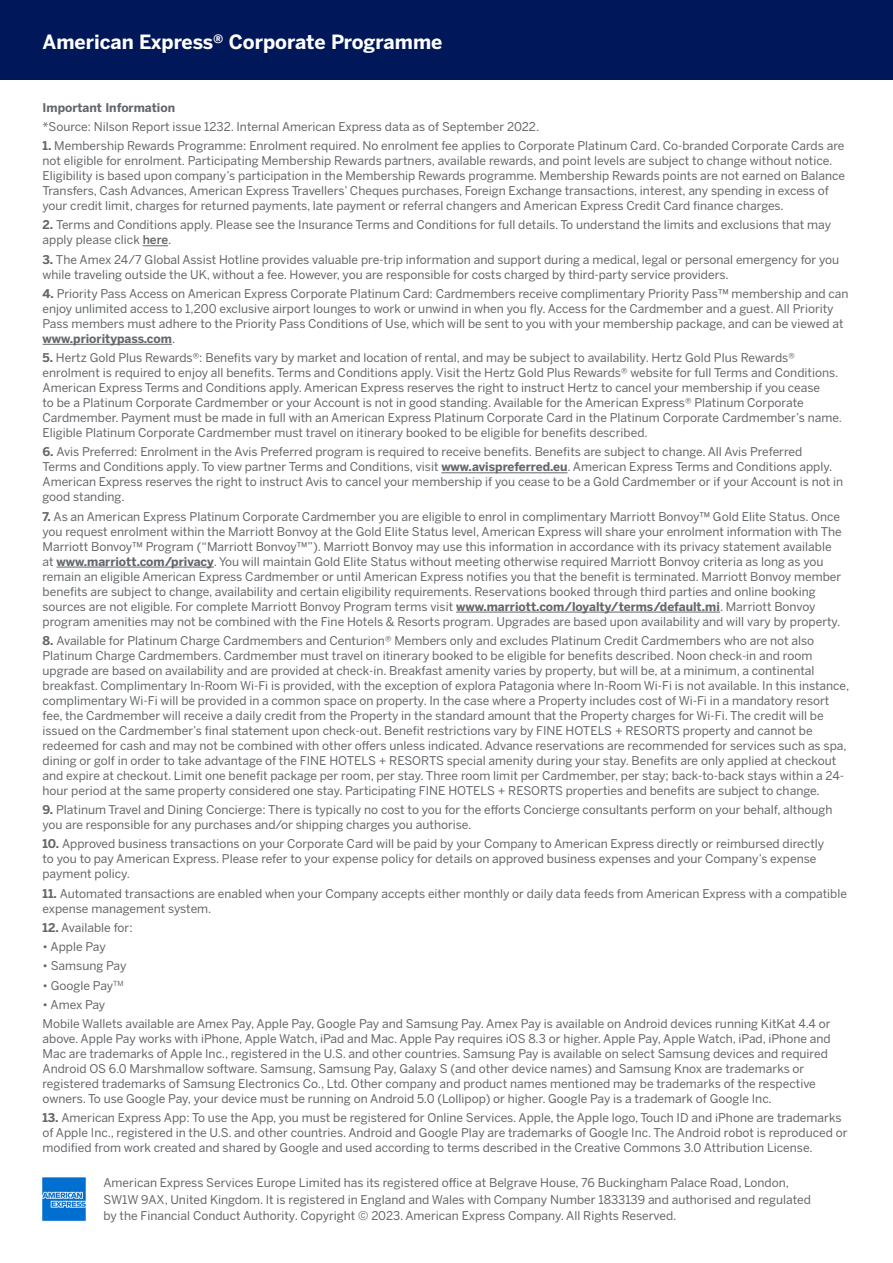
<style>
.page{position:relative;width:893px;height:1263px;background:#fff}
.page>*{position:absolute;margin:0;border:0;box-sizing:border-box;transform-origin:0 0}
.t1{font:700 19.5px "Benton Sans";color:#fff}
.t2{font:12px/15px "Benton Sans";color:#63666a}
.t3{font:700 12px "Benton Sans";color:#63666a}
.s1{font-weight:700}
.s2{font-weight:500}
</style>
<div class="page">
<svg style="left:143px;top:245px;width:25px;height:1px"></svg>
<hr style="left:43px;top:344px;width:129px;height:1px;background:#63666a">
<hr style="left:441px;top:473px;width:126px;height:1px;background:#63666a">
<hr style="left:56px;top:567px;width:158px;height:1px;background:#63666a">
<hr style="left:456px;top:612px;width:264px;height:1px;background:#63666a">
<div style="left:0;top:0;width:893px;height:79px;background:#00175a"></div>
<img style="left:42px;top:1177px;width:44px;height:44px">
<p class="t1" style="left:43px;top:30px;width:401px">American Express® Corporate Programme</p>
<p class="t3" style="left:43px;top:100px;width:134px">Important Information</p>
<p class="t2" style="left:43px;top:119px;width:498px">*Source: Nilson Report issue 1232. Internal American Express data as of September 2022.</p>
<p class="t2" style="left:43px;top:138px;width:804px"><span class="s1">1.</span> Membership Rewards Programme: Enrolment required. No enrolment fee applies to Corporate Platinum Card. Co-branded Corporate Cards are not eligible for enrolment. Participating Membership Rewards partners, available rewards, and point levels are subject to change without notice.<br>Eligibility is based upon company’s participation in the Membership Rewards programme. Membership Rewards points are not earned on Balance Transfers, Cash Advances, American Express Travellers’ Cheques purchases, Foreign Exchange transactions, interest, any spending in excess of your credit limit, charges for returned payments, late payment or referral changers and American Express Credit Card finance charges.</p>
<p class="t2" style="left:43px;top:217px;width:790px"><span class="s1">2.</span> Terms and Conditions apply. Please see the Insurance Terms and Conditions for full details. To understand the limits and exclusions that may apply please click <span class="s2">here</span>.</p>
<p class="t2" style="left:43px;top:252px;width:798px"><span class="s1">3.</span> The Amex 24/7 Global Assist Hotline provides valuable pre-trip information and support during a medical, legal or personal emergency for you while traveling outside the UK, without a fee. However, you are responsible for costs charged by third-party service providers.</p>
<p class="t2" style="left:43px;top:286px;width:807px"><span class="s1">4.</span> Priority Pass Access on American Express Corporate Platinum Card: Cardmembers receive complimentary Priority Pass™ membership and can enjoy unlimited access to 1,200 exclusive airport lounges to work or unwind in when you fly. Access for the Cardmember and a guest. All Priority Pass members must adhere to the Priority Pass Conditions of Use, which will be sent to you with your membership package, and can be viewed at <span class="s1">www.prioritypass.com</span>.</p>
<p class="t2" style="left:43px;top:350px;width:801px"><span class="s1">5.</span> Hertz Gold Plus Rewards®: Benefits vary by market and location of rental, and may be subject to availability. Hertz Gold Plus Rewards® enrolment is required to enjoy all benefits. Terms and Conditions apply. Visit the Hertz Gold Plus Rewards® website for full Terms and Conditions.<br>American Express Terms and Conditions apply. American Express reserves the right to instruct Hertz to cancel your membership if you cease<br>to be a Platinum Corporate Cardmember or your Account is not in good standing. Available for the American Express® Platinum Corporate Cardmember. Payment must be made in full with an American Express Platinum Corporate Card in the Platinum Corporate Cardmember’s name.<br>Eligible Platinum Corporate Cardmember must travel on itinerary booked to be eligible for benefits described.</p>
<p class="t2" style="left:43px;top:444px;width:802px"><span class="s1">6.</span> Avis Preferred: Enrolment in the Avis Preferred program is required to receive benefits. Benefits are subject to change. All Avis Preferred<br>Terms and Conditions apply. To view partner Terms and Conditions, visit <span class="s1">www.avispreferred.eu</span>. American Express Terms and Conditions apply.<br>American Express reserves the right to instruct Avis to cancel your membership if you cease to be a Gold Cardmember or if your Account is not in good standing.</p>
<p class="t2" style="left:43px;top:509px;width:801px"><span class="s1">7.</span> As an American Express Platinum Corporate Cardmember you are eligible to enrol in complimentary Marriott Bonvoy™ Gold Elite Status. Once you request enrolment within the Marriott Bonvoy at the Gold Elite Status level, American Express will share your enrolment information with The Marriott Bonvoy™ Program (“Marriott Bonvoy™”). Marriott Bonvoy may use this information in accordance with its privacy statement available at <span class="s1">www.marriott.com/privacy</span>. You will maintain Gold Elite Status without meeting otherwise required Marriott Bonvoy criteria as long as you remain an eligible American Express Cardmember or until American Express notifies you that the benefit is terminated. Marriott Bonvoy member benefits are subject to change, availability and certain eligibility requirements. Reservations booked through third parties and online booking sources are not eligible. For complete Marriott Bonvoy Program terms visit <span class="s1">www.marriott.com/loyalty/terms/default.mi</span>. Marriott Bonvoy program amenities may not be combined with the Fine Hotels &amp; Resorts program. Upgrades are based upon availability and will vary by property.</p>
<p class="t2" style="left:43px;top:633px;width:808px"><span class="s1">8.</span> Available for Platinum Charge Cardmembers and Centurion® Members only and excludes Platinum Credit Cardmembers who are not also Platinum Charge Cardmembers. Cardmember must travel on itinerary booked to be eligible for benefits described. Noon check-in and room upgrade are based on availability and are provided at check-in. Breakfast amenity varies by property, but will be, at a minimum, a continental breakfast. Complimentary In-Room Wi-Fi is provided, with the exception of explora Patagonia where In-Room Wi-Fi is not available. In this instance, complimentary Wi-Fi will be provided in a common space on property. In the case where a Property includes cost of Wi-Fi in a mandatory resort fee, the Cardmember will receive a daily credit from the Property in the standard amount that the Property charges for Wi-Fi. The credit will be issued on the Cardmember’s final statement upon check-out. Benefit restrictions vary by FINE HOTELS + RESORTS property and cannot be redeemed for cash and may not be combined with other offers unless indicated. Advance reservations are recommended for services such as spa, dining or golf in order to take advantage of the FINE HOTELS + RESORTS special amenity during your stay. Benefits are only applied at checkout and expire at checkout. Limit one benefit package per room, per stay. Three room limit per Cardmember, per stay; back-to-back stays within a 24- hour period at the same property considered one stay. Participating FINE HOTELS + RESORTS properties and benefits are subject to change.</p>
<p class="t2" style="left:43px;top:802px;width:791px"><span class="s1">9.</span> Platinum Travel and Dining Concierge: There is typically no cost to you for the efforts Concierge consultants perform on your behalf, although you are responsible for any purchases and/or shipping charges you authorise.</p>
<p class="t2" style="left:43px;top:836px;width:783px"><span class="s1">10.</span> Approved business transactions on your Corporate Card will be paid by your Company to American Express directly or reimbursed directly to you to pay American Express. Please refer to your expense policy for details on approved business expenses and your Company’s expense payment policy.</p>
<p class="t2" style="left:43px;top:886px;width:806px"><span class="s1">11.</span> Automated transactions are enabled when your Company accepts either monthly or daily data feeds from American Express with a compatible expense management system.</p>
<p class="t2" style="left:43px;top:920px;width:92px"><span class="s1">12.</span> Available for:</p>
<p class="t2" style="left:43px;top:939px;width:65px">• Apple Pay</p>
<p class="t2" style="left:43px;top:958px;width:86px">• Samsung Pay</p>
<p class="t2" style="left:43px;top:978px;width:83px">• Google Pay<sup>TM</sup></p>
<p class="t2" style="left:43px;top:997px;width:64px">• Amex Pay</p>
<p class="t2" style="left:43px;top:1016px;width:790px">Mobile Wallets available are Amex Pay, Apple Pay, Google Pay and Samsung Pay. Amex Pay is available on Android devices running KitKat 4.4 or above. Apple Pay works with iPhone, Apple Watch, iPad and Mac. Apple Pay requires iOS 8.3 or higher. Apple Pay, Apple Watch, iPad, iPhone and Mac are trademarks of Apple Inc., registered in the U.S. and other countries. Samsung Pay is available on select Samsung devices and required Android OS 6.0 Marshmallow software. Samsung, Samsung Pay, Galaxy S (and other device names) and Samsung Knox are trademarks or registered trademarks of Samsung Electronics Co., Ltd. Other company and product names mentioned may be trademarks of the respective owners. To use Google Pay, your device must be running on Android 5.0 (Lollipop) or higher. Google Pay is a trademark of Google Inc.</p>
<p class="t2" style="left:43px;top:1110px;width:806px"><span class="s1">13.</span> American Express App: To use the App, you must be registered for Online Services. Apple, the Apple logo, Touch ID and iPhone are trademarks of Apple Inc., registered in the U.S. and other countries. Android and Google Play are trademarks of Google Inc. The Android robot is reproduced or modified from work created and shared by Google and used according to terms described in the Creative Commons 3.0 Attribution License.</p>
<p class="t2" style="left:103px;top:1175px;width:709px;line-height:16.5px">American Express Services Europe Limited has its registered office at Belgrave House, 76 Buckingham Palace Road, London,<br>SW1W 9AX, United Kingdom. It is registered in England and Wales with Company Number 1833139 and authorised and regulated by the Financial Conduct Authority. Copyright © 2023. American Express Company. All Rights Reserved.</p>
</div>
